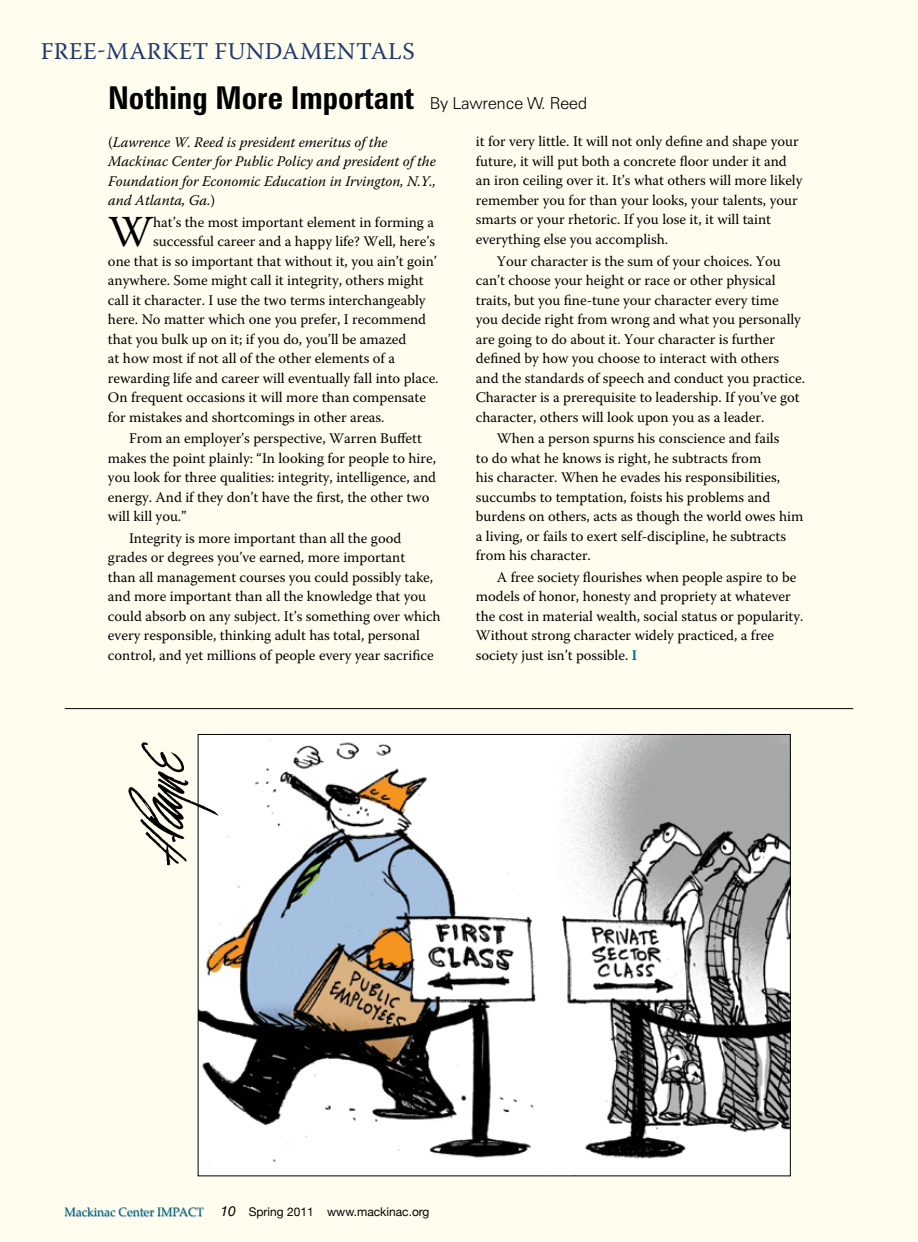
<style>
.page{position:relative;width:918px;height:1242px;background:#fffdee}
.page>*{position:absolute;margin:0;border:0;box-sizing:border-box;transform-origin:0 0}
.t1{font:44.25px "Warnock Pro";color:#000}
.t2{font:700 condensed 31.5px "Zurich BT";color:#000}
.t3{font:24px "Warnock Pro";color:#21396e}
.t4{font:14.7px/19.5px "Warnock Pro";color:#000}
.t5{font:italic 14.7px/19.5px "Warnock Pro";color:#000}
.t6{font:12px "Helvetica Neue";color:#000}
.s1{font-weight:300;font-stretch:normal;font-size:16.5px}
.s2{font-style:normal}
.s3{font-weight:600;color:#006580}
.s4{font-family:"Palatino";color:#7d9eb1}
.s5{font-style:italic;font-size:13.95px}
</style>
<div class="page">
<hr style="left:65px;top:708px;width:788px;height:1px;background:#000">
<img style="left:200px;top:736px;width:589px;height:438px">
<img style="left:128px;top:741px;width:92px;height:126px">
<h3 class="t3" style="left:41px;top:36px;width:106px">Free-Market</h3>
<h3 class="t3" style="left:215px;top:36px;width:32px">Fundamentals</h3>
<h2 class="t2" style="left:108px;top:78px;width:481px">Nothing More Important <span class="s1">By Lawrence W. Reed</span></h2>
<p class="t5" style="left:108px;top:132px;width:330px"><span class="s2">(</span>Lawrence W. Reed is president emeritus of the Mackinac Center for Public Policy and president of the Foundation for Economic Education in Irvington, N.Y., and Atlanta, Ga.<span class="s2">)</span></p>
<h1 class="t1" style="left:108px;top:205px;width:47px">W</h1>
<p class="t4" style="left:153px;top:212px;width:283px">hat’s the most important element in forming a</p>
<p class="t4" style="left:476px;top:132px;width:328px">it for very little. It will not only define and shape your future, it will put both a concrete floor under it and an iron ceiling over it. It’s what others will more likely remember you for than your looks, your talents, your smarts or your rhetoric. If you lose it, it will taint everything else you accomplish.</p>
<p class="t4" style="left:476px;top:251px;width:331px;text-indent:21px">Your character is the sum of your choices. You can’t choose your height or race or other physical traits, but you fine-tune your character every time<br>you decide right from wrong and what you personally are going to do about it. Your character is further defined by how you choose to interact with others and the standards of speech and conduct you practice.<br>Character is a prerequisite to leadership. If you’ve got character, others will look upon you as a leader.</p>
<p class="t4" style="left:476px;top:428px;width:329px;text-indent:21px">When a person spurns his conscience and fails<br>to do what he knows is right, he subtracts from<br>his character. When he evades his responsibilities, succumbs to temptation, foists his problems and burdens on others, acts as though the world owes him a living, or fails to exert self-discipline, he subtracts from his character.</p>
<p class="t4" style="left:476px;top:567px;width:329px;text-indent:21px">A free society flourishes when people aspire to be models of honor, honesty and propriety at whatever the cost in material wealth, social status or popularity.<br>Without strong character widely practiced, a free society just isn’t possible. <span class="s3">I</span></p>
<p class="t4" style="left:153px;top:231px;width:283px">successful career and a happy life? Well, here’s</p>
<p class="t4" style="left:108px;top:251px;width:330px">one that is so important that without it, you ain’t goin’</p>
<p class="t4" style="left:108px;top:270px;width:317px">anywhere. Some might call it integrity, others might</p>
<p class="t4" style="left:108px;top:290px;width:319px">call it character. I use the two terms interchangeably</p>
<p class="t4" style="left:108px;top:309px;width:320px">here. No matter which one you prefer, I recommend</p>
<p class="t4" style="left:108px;top:329px;width:300px">that you bulk up on it; if you do, you’ll be amazed</p>
<p class="t4" style="left:108px;top:348px;width:289px">at how most if not all of the other elements of a</p>
<p class="t4" style="left:108px;top:368px;width:332px">rewarding life and career will eventually fall into place.</p>
<p class="t4" style="left:108px;top:387px;width:320px">On frequent occasions it will more than compensate</p>
<p class="t4" style="left:108px;top:407px;width:278px">for mistakes and shortcomings in other areas.</p>
<p class="t4" style="left:108px;top:428px;width:330px;text-indent:21px">From an employer’s perspective, Warren Buffett makes the point plainly: “In looking for people to hire, you look for three qualities: integrity, intelligence, and energy. And if they don’t have the first, the other two will kill you.”</p>
<p class="t4" style="left:108px;top:528px;width:334px;text-indent:21px">Integrity is more important than all the good grades or degrees you’ve earned, more important<br>than all management courses you could possibly take, and more important than all the knowledge that you could absorb on any subject. It’s something over which every responsible, thinking adult has total, personal control, and yet millions of people every year sacrifice</p>
<p class="t6" style="left:65px;top:1205px;width:366px"><span class="s4">Mackinac Center IMPACT</span> <span class="s5">10</span> Spring 2011 www.mackinac.org</p>
</div>
